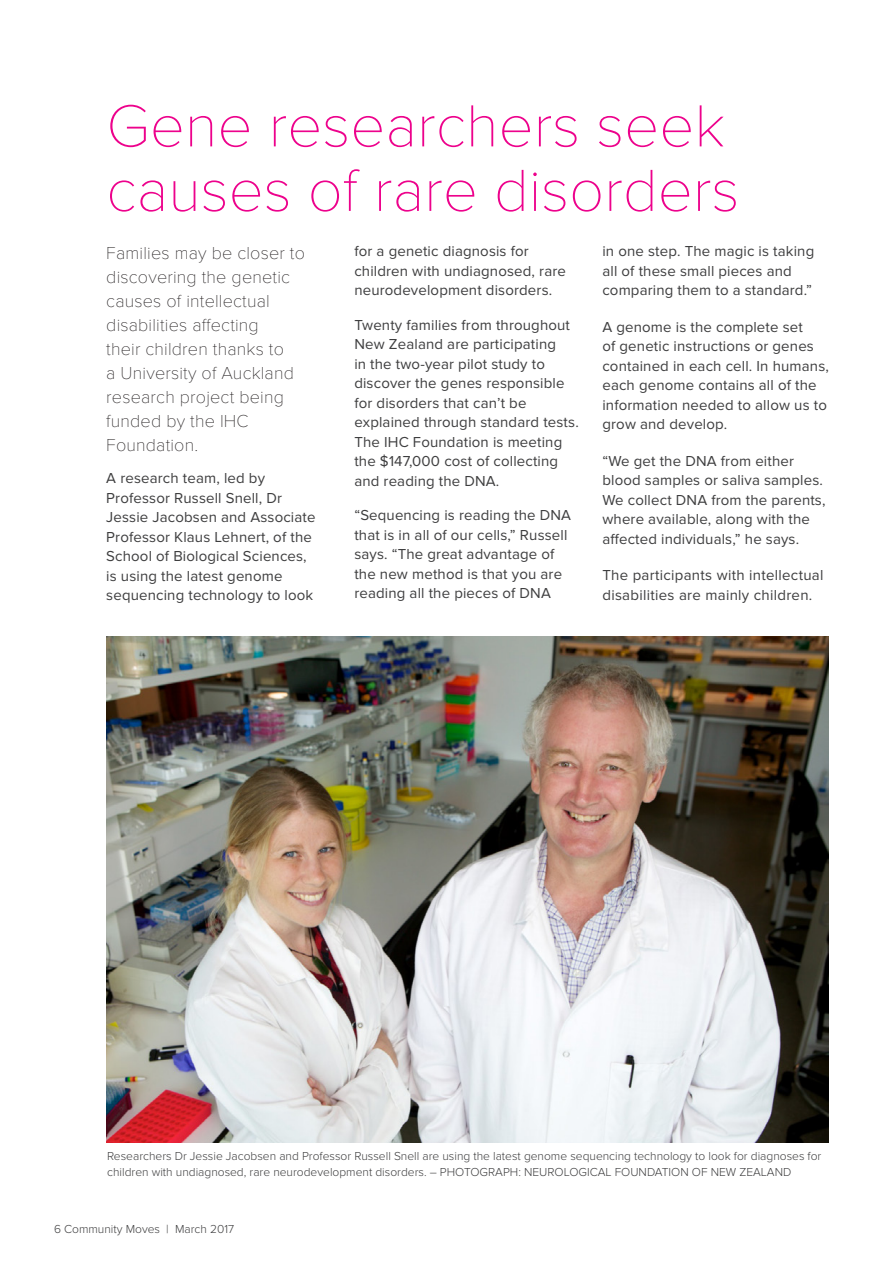
<style>
.page{position:relative;width:893px;height:1263px;background:#fff}
.page>*{position:absolute;margin:0;border:0;box-sizing:border-box;transform-origin:0 0}
.HEAD1{font:100 61.5px/64.5px "Proxima Nova T";color:#ed028c}
.INTRO{font:100 18px/24px "Proxima Nova T";letter-spacing:.01em;color:#231f20}
.BODY_MAIN{font:15px/19.5px "Proxima Nova";letter-spacing:.01em;color:#3e3e3f}
.CAPTION{font:300 12px/15px "Proxima Nova";color:#3e3e3f}
</style>
<div class="page">
<img style="left:106px;top:637px;width:722px;height:506px">
<p class="HEAD1" style="left:106px;top:95px;width:635px">Gene researchers seek causes of rare disorders</p>
<p class="INTRO" style="left:106px;top:241px;width:200px">Families may be closer to discovering the genetic causes of intellectual disabilities affecting<br>their children thanks to<br>a University of Auckland research project being funded by the IHC<br>Foundation.</p>
<p class="BODY_MAIN" style="left:106px;top:468px;width:211px">A research team, led by<br>Professor Russell Snell, Dr<br>Jessie Jacobsen and Associate<br>Professor Klaus Lehnert, of the<br>School of Biological Sciences, is using the latest genome sequencing technology to look</p>
<p class="BODY_MAIN" style="left:354px;top:242px;width:213px">for a genetic diagnosis for children with undiagnosed, rare neurodevelopment disorders.</p>
<p class="BODY_MAIN" style="left:354px;top:315px;width:226px">Twenty families from throughout<br>New Zealand are participating<br>in the two-year pilot study to discover the genes responsible for disorders that can’t be explained through standard tests.<br>The IHC Foundation is meeting the $147,000 cost of collecting and reading the DNA.</p>
<p class="BODY_MAIN" style="left:354px;top:506px;width:218px">“Sequencing is reading the DNA that is in all of our cells,” Russell says. “The great advantage of the new method is that you are reading all the pieces of DNA</p>
<p class="BODY_MAIN" style="left:602px;top:242px;width:213px">in one step. The magic is taking all of these small pieces and comparing them to a standard.”</p>
<p class="BODY_MAIN" style="left:602px;top:317px;width:228px">A genome is the complete set<br>of genetic instructions or genes contained in each cell. In humans, each genome contains all of the information needed to allow us to grow and develop.</p>
<p class="BODY_MAIN" style="left:602px;top:451px;width:225px">“We get the DNA from either blood samples or saliva samples.<br>We collect DNA from the parents, where available, along with the affected individuals,” he says.</p>
<p class="BODY_MAIN" style="left:602px;top:566px;width:223px">The participants with intellectual disabilities are mainly children.</p>
<p class="CAPTION" style="left:107px;top:1149px;width:716px">Researchers Dr Jessie Jacobsen and Professor Russell Snell are using the latest genome sequencing technology to look for diagnoses for children with undiagnosed, rare neurodevelopment disorders. – PHOTOGRAPH: NEUROLOGICAL FOUNDATION OF NEW ZEALAND</p>
<p class="CAPTION" style="left:54px;top:1221px;width:182px">6 Community Moves | March 2017</p>
</div>
